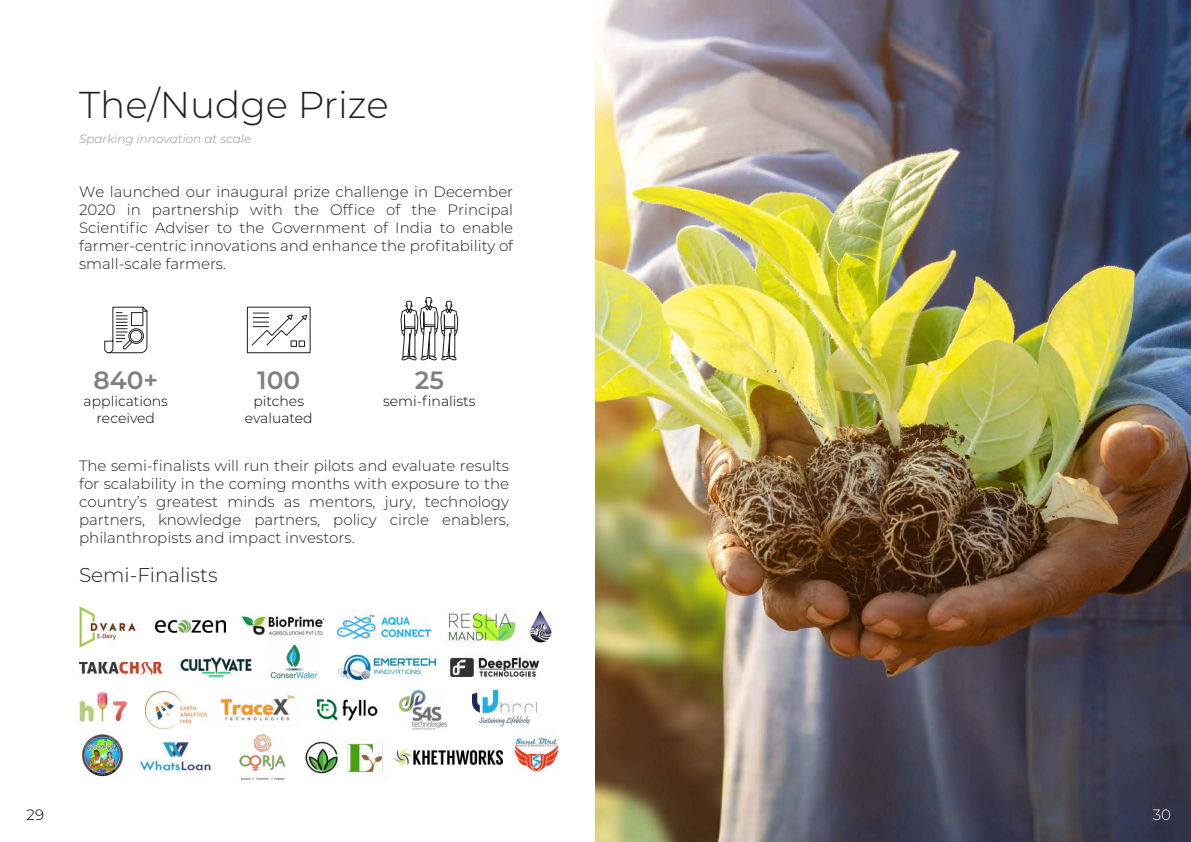
<style>
.page{position:relative;width:1191px;height:842px;background:#fff}
.page>*{position:absolute;margin:0;border:0;box-sizing:border-box;transform-origin:0 0}
.t1{font:300 37.4px "Montserrat";color:#231f20}
.t2{font:600 25px "Montserrat";color:#808081}
.t3{font:300 20px "Montserrat";color:#231f20}
.t4{font:300 15px/18px "Montserrat";color:#231f20;text-align:justify}
.t5{font:300 15px "Montserrat";color:#000}
.t6{font:300 15px "Montserrat";color:#fff}
.t7{font:300 14px/16.8px "Montserrat";color:#000;text-align:center}
.t8{font:italic 300 12px "Montserrat";color:#8f9194}
</style>
<div class="page">
<img style="left:595px;top:0;width:596px;height:842px">
<img style="left:78px;top:689px;width:50px;height:38px">
<svg style="left:104px;top:306px;width:44px;height:48px"></svg>
<div style="left:131px;top:312px;width:12px;height:14px;border:1px solid #231f20"></div>
<div style="left:247px;top:307px;width:64px;height:46px;border:1px solid #231f20"></div>
<svg style="left:251px;top:313px;width:57px;height:33px"></svg>
<div style="left:290px;top:340px;width:7px;height:7px;border:1px solid #231f20"></div>
<div style="left:298px;top:340px;width:7px;height:7px;border:1px solid #231f20"></div>
<svg style="left:400px;top:297px;width:59px;height:64px"></svg>
<img style="left:305px;top:741px;width:78px;height:33px">
<img style="left:240px;top:735px;width:45px;height:46px">
<img style="left:529px;top:610px;width:23px;height:33px">
<img style="left:180px;top:657px;width:72px;height:20px">
<img style="left:317px;top:680px;width:61px;height:44px">
<img style="left:81px;top:734px;width:42px;height:43px">
<img style="left:514px;top:738px;width:45px;height:34px">
<img style="left:394px;top:750px;width:108px;height:16px">
<img style="left:145px;top:691px;width:149px;height:37px">
<img style="left:139px;top:741px;width:72px;height:32px">
<img style="left:473px;top:691px;width:63px;height:34px">
<img style="left:448px;top:613px;width:68px;height:30px">
<img style="left:79px;top:661px;width:83px;height:14px">
<img style="left:338px;top:615px;width:92px;height:23px">
<img style="left:399px;top:690px;width:48px;height:39px">
<img style="left:270px;top:645px;width:48px;height:34px">
<img style="left:449px;top:657px;width:91px;height:21px">
<img style="left:79px;top:605px;width:77px;height:45px">
<img style="left:338px;top:654px;width:98px;height:26px">
<img style="left:156px;top:620px;width:69px;height:13px">
<img style="left:240px;top:615px;width:85px;height:21px">
<h1 class="t1" style="left:79px;top:79px;width:311px">The/Nudge Prize</h1>
<p class="t8" style="left:79px;top:131px;width:174px">Sparking innovation at scale</p>
<p class="t4" style="left:79px;top:183px;width:435px">We launched our inaugural prize challenge in December 2020 in partnership with the Office of the Principal Scientific Adviser to the Government of India to enable farmer-centric innovations and enhance the profitability of small-scale farmers.</p>
<h2 class="t2" style="left:93px;top:362px;width:66px">840+</h2>
<p class="t7" style="left:84px;top:392px;width:86px">applications received</p>
<h2 class="t2" style="left:257px;top:362px;width:45px">100</h2>
<p class="t7" style="left:245px;top:392px;width:69px">pitches evaluated</p>
<h2 class="t2" style="left:415px;top:362px;width:31px">25</h2>
<p class="t7" style="left:383px;top:392px;width:94px">semi-finalists</p>
<p class="t4" style="left:79px;top:456px;width:431px">The semi-finalists will run their pilots and evaluate results for scalability in the coming months with exposure to the country’s greatest minds as mentors, jury, technology partners, knowledge partners, policy circle enablers, philanthropists and impact investors.</p>
<h3 class="t3" style="left:79px;top:561px;width:140px">Semi-Finalists</h3>
<p class="t5" style="left:27px;top:805px;width:19px">29</p>
<p class="t6" style="left:1152px;top:805px;width:20px">30</p>
</div>
